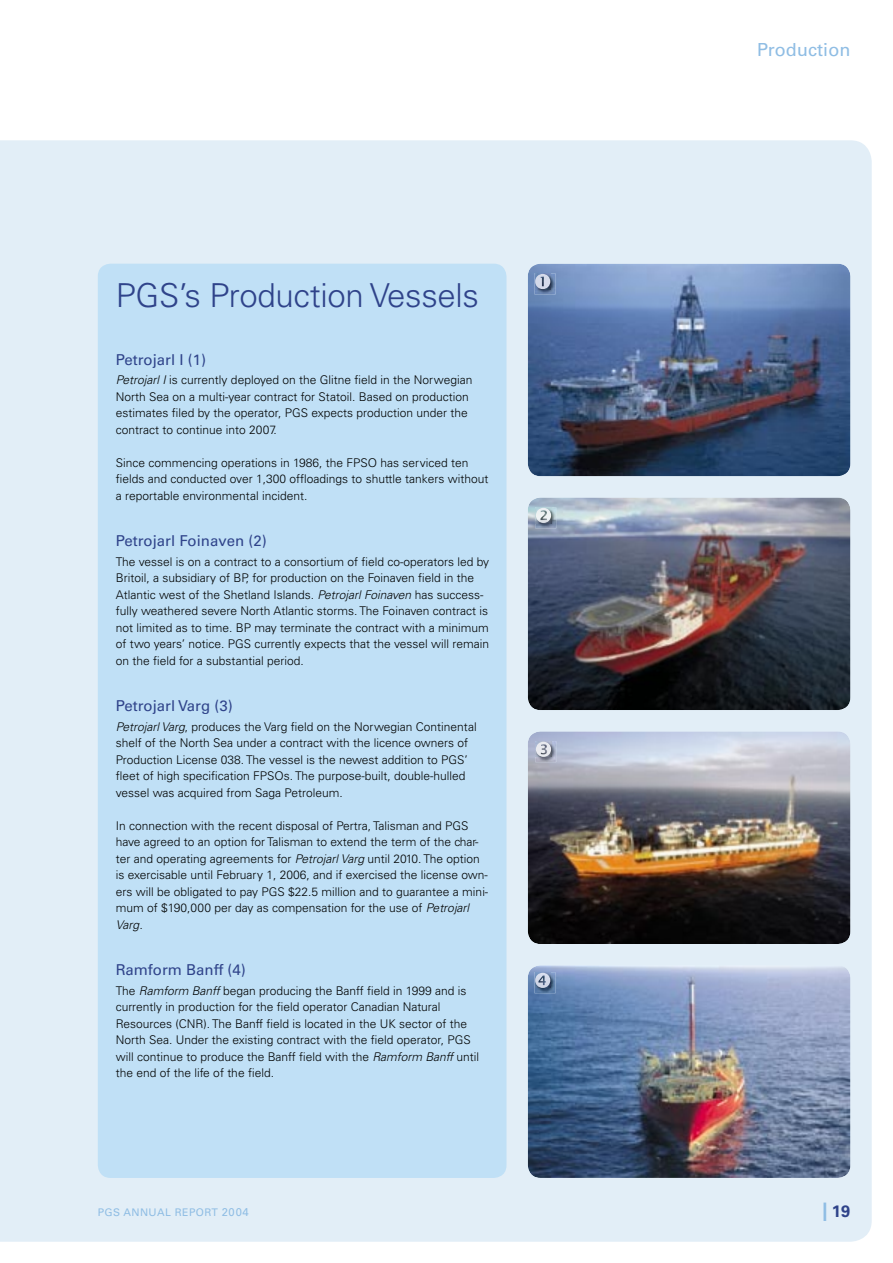
<style>
.page{position:relative;width:893px;height:1263px;background:#fff}
.page>*{position:absolute;margin:0;border:0;box-sizing:border-box;transform-origin:0 0}
.t1{font:300 33px "Univers LT";letter-spacing:-.01em;color:#2f438a}
.t2{font:18px "Univers LT";letter-spacing:.005em;color:#8fbde4}
.t3{font:700 16.5px "Univers LT";color:#2f438a}
.t4{font:15px "Univers LT";color:#2f438a}
.t5{font:300 12px/16.5px "Univers LT";color:#020404}
.t6{font:10.5px "Univers LT";letter-spacing:.04em;color:#8fbde4}
.s1{font-style:italic}
.s2{font-size:11.25px}
.s3{font-weight:400;font-size:25.5px;color:#8fbde4}
</style>
<div class="page">
<div style="left:0;top:140px;width:872px;height:1102px;background:#e2eef7"></div>
<div style="left:98px;top:264px;width:408px;height:914px;background:#c0e0f6;border-radius:13px"></div>
<img style="left:528px;top:264px;width:322px;height:212px">
<img style="left:528px;top:497px;width:322px;height:213px">
<img style="left:528px;top:731px;width:322px;height:213px">
<img style="left:528px;top:965px;width:322px;height:213px">
<img style="left:534px;top:273px;width:21px;height:21px">
<img style="left:535px;top:274px;width:15px;height:15px">
<img style="left:535px;top:507px;width:21px;height:21px">
<img style="left:536px;top:508px;width:15px;height:15px">
<img style="left:535px;top:741px;width:21px;height:21px">
<img style="left:536px;top:742px;width:15px;height:15px">
<img style="left:534px;top:972px;width:21px;height:21px">
<img style="left:535px;top:973px;width:15px;height:15px">
<h1 class="t1" style="left:116px;top:275px;width:365px">PGS’s Production Vessels</h1>
<p class="t4" style="left:116px;top:350px;width:92px">Petrojarl I (1)</p>
<p class="t5" style="left:116px;top:372px;width:358px"><span class="s1">Petrojarl I</span> is currently deployed on the Glitne field in the Norwegian North Sea on a multi-year contract for Statoil. Based on production estimates filed by the operator, PGS expects production under the contract to continue into 2007.</p>
<p class="t5" style="left:116px;top:454px;width:374px">Since commencing operations in 1986, the FPSO has serviced ten fields and conducted over 1,300 offloadings to shuttle tankers without a reportable environmental incident.</p>
<p class="t4" style="left:116px;top:532px;width:152px">Petrojarl Foinaven (2)</p>
<p class="t5" style="left:116px;top:553px;width:375px">The vessel is on a contract to a consortium of field co-operators led by Britoil, a subsidiary of BP, for production on the Foinaven field in the Atlantic west of the Shetland Islands. <span class="s1">Petrojarl Foinaven</span> has success&shy;fully weathered severe North Atlantic storms. The Foinaven contract is not limited as to time. BP may terminate the contract with a minimum of two years’ notice. PGS currently expects that the vessel will remain on the field for a substantial period.</p>
<p class="t4" style="left:116px;top:697px;width:118px">Petrojarl Varg (3)</p>
<p class="t5" style="left:116px;top:718px;width:362px"><span class="s1">Petrojarl Varg</span>, produces the Varg field on the Norwegian Continental shelf of the North Sea under a contract with the licence owners of Production License 038. The vessel is the newest addition to PGS’ fleet of high specification FPSOs. The purpose-built, double-hulled vessel was acquired from Saga Petroleum.</p>
<p class="t5" style="left:116px;top:817px;width:374px">In connection with the recent disposal of Pertra, Talisman and PGS have agreed to an option for Talisman to extend the term of the char&shy;ter and operating agreements for <span class="s1">Petrojarl Varg</span> until 2010. The option is exercisable until February 1, 2006, and if exercised the license own&shy;ers will be obligated to pay PGS $22.5 million and to guarantee a mini&shy;mum of $190,000 per day as compensation for the use of <span class="s1">Petrojarl Varg.</span></p>
<p class="t4" style="left:116px;top:961px;width:132px">Ramform Banff (4)</p>
<p class="t5" style="left:116px;top:982px;width:365px">The <span class="s1">Ramform Banff</span> began producing the Banff field in 1999 and is currently in production for the field operator Canadian Natural Resources (CNR). The Banff field is located in the UK sector of the North Sea. Under the existing contract with the field operator, PGS will continue to produce the Banff field with the <span class="s1">Ramform Banff</span> until the end of the life of the field.</p>
<h2 class="t2" style="left:757px;top:39px;width:95px">Production</h2>
<p class="t6" style="left:98px;top:1205px;width:152px">PGS ANNUAL REPORT <span class="s2">2004</span></p>
<h3 class="t3" style="left:822px;top:1201px;width:30px"><span class="s3">I</span>19</h3>
</div>
